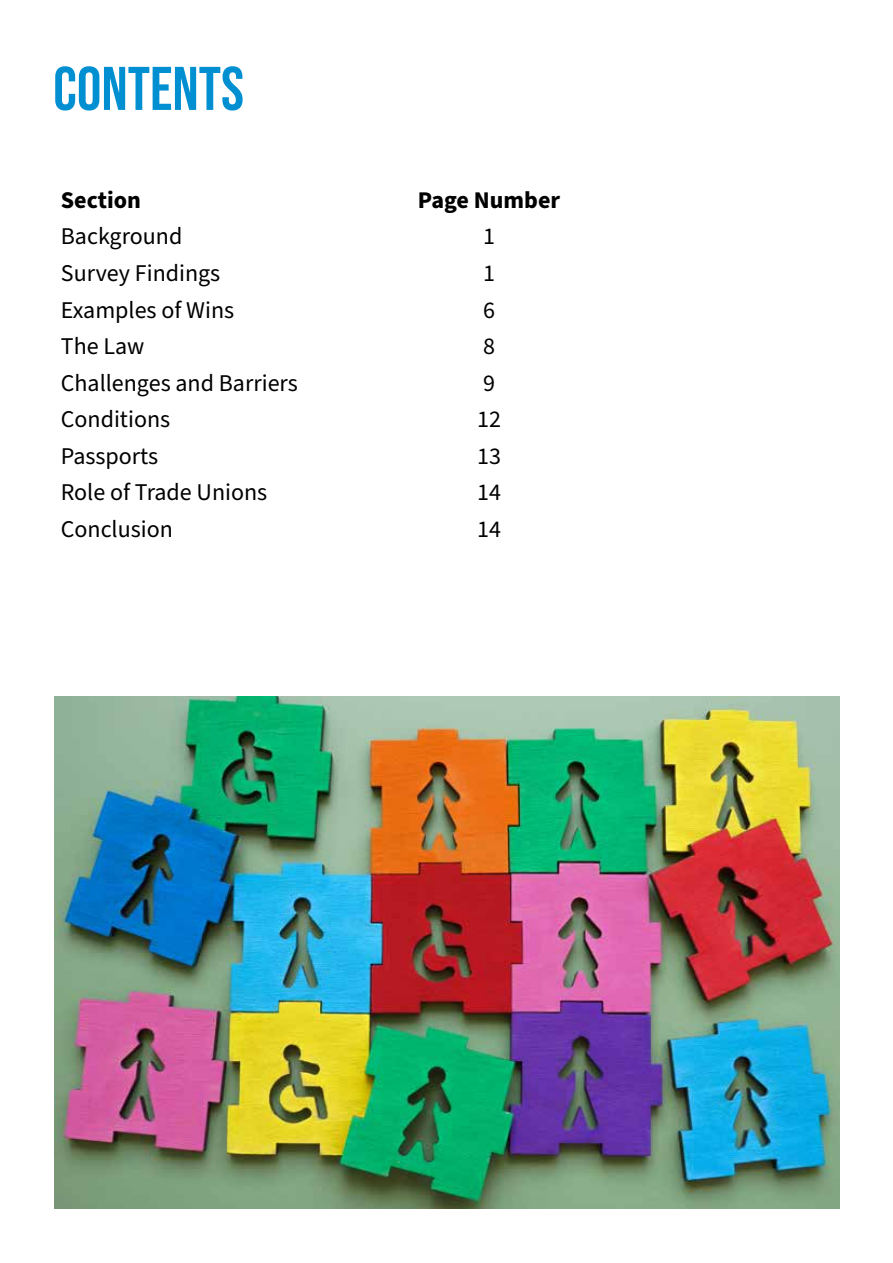
<style>
.page{position:relative;width:893px;height:1263px;background:#fff}
.page>*{position:absolute;margin:0;border:0;box-sizing:border-box;transform-origin:0 0}
.t1{font:61.5px "Bebas Neue";color:#008fd1}
.t2{font:24px "Source Sans Pro";color:#000}
.t3{font:700 24px "Source Sans Pro";color:#000}
</style>
<div class="page">
<img style="left:55px;top:696px;width:785px;height:513px">
<h1 class="t1" style="left:53px;top:54px;width:192px">CONTENTS</h1>
<p class="t3" style="left:61px;top:183px;width:82px">Section</p>
<p class="t3" style="left:418px;top:183px;width:144px">Page Number</p>
<p class="t2" style="left:61px;top:220px;width:123px">Background</p>
<p class="t2" style="left:483px;top:220px;width:13px">1</p>
<p class="t2" style="left:61px;top:257px;width:161px">Survey Findings</p>
<p class="t2" style="left:483px;top:257px;width:13px">1</p>
<p class="t2" style="left:61px;top:293px;width:175px">Examples of Wins</p>
<p class="t2" style="left:483px;top:293px;width:13px">6</p>
<p class="t2" style="left:61px;top:330px;width:85px">The Law</p>
<p class="t2" style="left:483px;top:330px;width:13px">8</p>
<p class="t2" style="left:61px;top:367px;width:239px">Challenges and Barriers</p>
<p class="t2" style="left:483px;top:367px;width:13px">9</p>
<p class="t2" style="left:61px;top:403px;width:111px">Conditions</p>
<p class="t2" style="left:477px;top:403px;width:25px">12</p>
<p class="t2" style="left:61px;top:440px;width:99px">Passports</p>
<p class="t2" style="left:477px;top:440px;width:25px">13</p>
<p class="t2" style="left:61px;top:476px;width:208px">Role of Trade Unions</p>
<p class="t2" style="left:477px;top:476px;width:25px">14</p>
<p class="t2" style="left:61px;top:513px;width:114px">Conclusion</p>
<p class="t2" style="left:477px;top:513px;width:25px">14</p>
</div>
